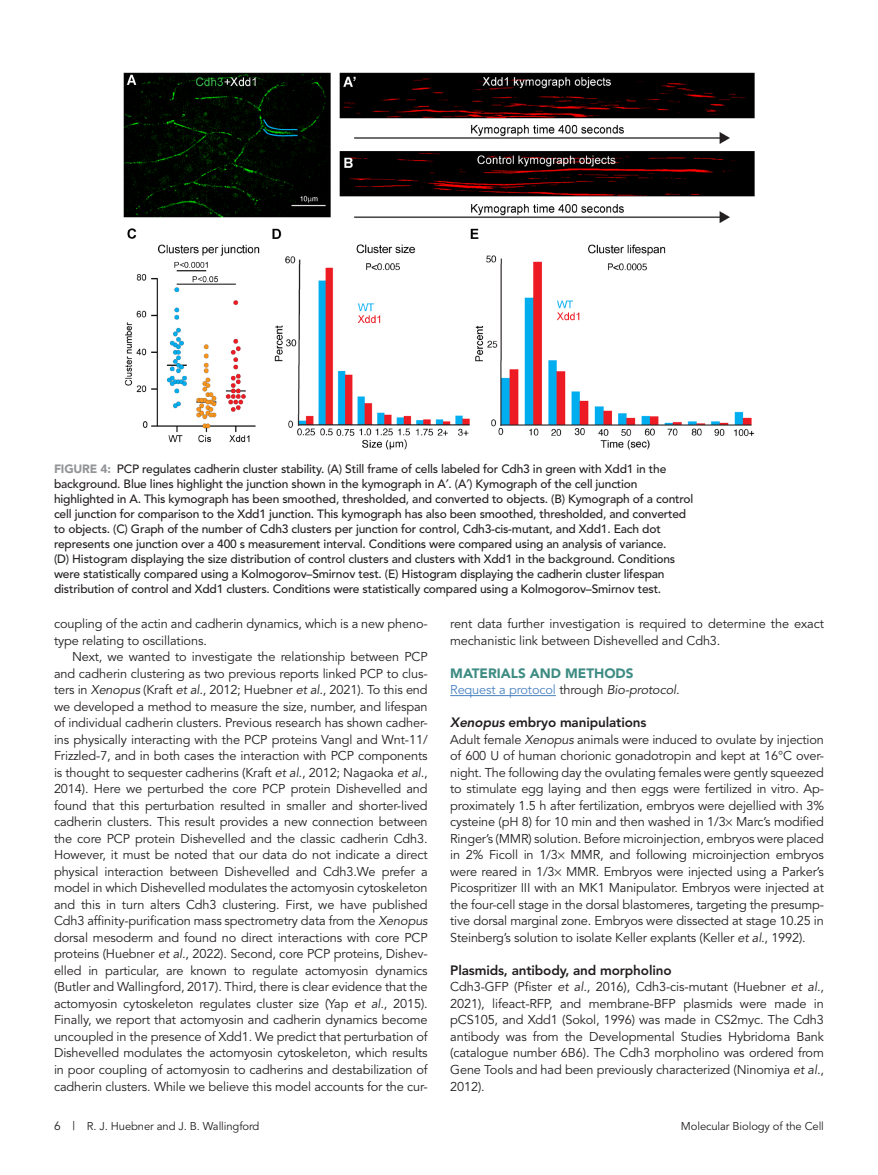
<style>
.page{position:relative;width:878px;height:1175px;background:#fff}
.page>*{position:absolute;margin:0;border:0;box-sizing:border-box;transform-origin:0 0}
.t1{font:800 13.5px "Avenir";letter-spacing:-.01em;color:#231f20}
.t2{font:900 13.5px "Avenir";color:#3e8c83}
.Para{font:12.75px/16.5px "Avenir";letter-spacing:-.01em;color:#231f20}
.ParaFL{font:12.75px/16.5px "Avenir";letter-spacing:-.015em;color:#231f20;text-align:justify}
.ParaFL-2{font:12.75px "Avenir";letter-spacing:-.01em;color:#4b83c2}
.FigCaption_35_5p{font:500 12px/15px "Avenir";letter-spacing:-.015em;color:#231f20}
.t3{font:11.25px "Avenir";letter-spacing:-.01em;color:#231f20}
.s1{font-weight:900;color:#939598}
.s2{font-style:italic}
.s3{color:#231f20}
.s4{font-style:italic;color:#231f20}
.s5{font-size:12px}
</style>
<div class="page">
<hr style="left:450px;top:695px;width:106px;height:1px;background:#4b83c2">
<img style="left:124px;top:72px;width:630px;height:377px">
<p class="FigCaption_35_5p" style="left:54px;top:461px;width:641px"><span class="s1">FIGURE 4:</span> PCP regulates cadherin cluster stability. (A) Still frame of cells labeled for Cdh3 in green with Xdd1 in the background. Blue lines highlight the junction shown in the kymograph in A . (A ) Kymograph of the cell junction highlighted in A. This kymograph has been smoothed, thresholded, and converted to objects. (B) Kymograph of a control cell junction for comparison to the Xdd1 junction. This kymograph has also been smoothed, thresholded, and converted to objects. (C) Graph of the number of Cdh3 clusters per junction for control, Cdh3-cis-mutant, and Xdd1. Each dot represents one junction over a 400 s measurement interval. Conditions were compared using an analysis of variance.<br>(D) Histogram displaying the size distribution of control clusters and clusters with Xdd1 in the background. Conditions were statistically compared using a Kolmogorov–Smirnov test. (E) Histogram displaying the cadherin cluster lifespan distribution of control and Xdd1 clusters. Conditions were statistically compared using a Kolmogorov–Smirnov test.</p>
<p class="Para" style="left:54px;top:616px;width:375px">coupling of the actin and cadherin dynamics, which is a new pheno&shy;type relating to oscillations.</p>
<p class="Para" style="left:54px;top:649px;width:375px;text-align:justify;text-indent:18px">Next, we wanted to investigate the relationship between PCP and cadherin clustering as two previous reports linked PCP to clus&shy;ters in <span class="s2">Xenopus</span> (Kraft <span class="s2">et al.</span>, 2012; Huebner <span class="s2">et al.</span>, 2021). To this end we developed a method to measure the size, number, and lifespan of individual cadherin clusters. Previous research has shown cadher&shy;ins physically interacting with the PCP proteins Vangl and Wnt-11/ Frizzled-7, and in both cases the interaction with PCP components is thought to sequester cadherins (Kraft <span class="s2">et al.</span>, 2012; Nagaoka <span class="s2">et al.</span>, 2014). Here we perturbed the core PCP protein Dishevelled and found that this perturbation resulted in smaller and shorter-lived cadherin clusters. This result provides a new connection between the core PCP protein Dishevelled and the classic cadherin Cdh3.<br>However, it must be noted that our data do not indicate a direct physical interaction between Dishevelled and Cdh3.We prefer a model in which Dishevelled modulates the actomyosin cytoskeleton and this in turn alters Cdh3 clustering. First, we have published Cdh3 affinity-purification mass spectrometry data from the <span class="s2">Xenopus </span>dorsal mesoderm and found no direct interactions with core PCP proteins (Huebner <span class="s2">et al.</span>, 2022). Second, core PCP proteins, Dishev&shy;elled in particular, are known to regulate actomyosin dynamics (Butler and Wallingford, 2017). Third, there is clear evidence that the actomyosin cytoskeleton regulates cluster size (Yap <span class="s2">et al.</span>, 2015).<br>Finally, we report that actomyosin and cadherin dynamics become uncoupled in the presence of Xdd1. We predict that perturbation of Dishevelled modulates the actomyosin cytoskeleton, which results in poor coupling of actomyosin to cadherins and destabilization of cadherin clusters. While we believe this model accounts for the cur-</p>
<p class="Para" style="left:450px;top:616px;width:375px">rent data further investigation is required to determine the exact mechanistic link between Dishevelled and Cdh3.</p>
<h1 class="t2" style="left:450px;top:665px;width:185px">MATERIALS AND METHODS</h1>
<p class="ParaFL-2" style="left:450px;top:682px;width:231px">Request a protocol <span class="s3">through</span> <span class="s4">Bio-protocol</span><span class="s3">.</span></p>
<h2 class="t1" style="left:450px;top:714px;width:198px"><span class="s2">Xenopus</span> embryo manipulations</h2>
<p class="ParaFL" style="left:450px;top:731px;width:375px">Adult female <span class="s2">Xenopus</span> animals were induced to ovulate by injection of 600 U of human chorionic gonadotropin and kept at 16°C over&shy;night. The following day the ovulating females were gently squeezed to stimulate egg laying and then eggs were fertilized in vitro. Ap&shy;proximately 1.5 h after fertilization, embryos were dejellied with 3% cysteine (pH 8) for 10 min and then washed in 1/3 Marc’s modified Ringer’s (MMR) solution. Before microinjection, embryos were placed in 2% Ficoll in 1/3 MMR, and following microinjection embryos were reared in 1/3 MMR. Embryos were injected using a Parker’s Picospritizer III with an MK1 Manipulator. Embryos were injected at the four-cell stage in the dorsal blastomeres, targeting the presump&shy;tive dorsal marginal zone. Embryos were dissected at stage 10.25 in Steinberg’s solution to isolate Keller explants (Keller <span class="s2">et al.</span>, 1992).</p>
<h2 class="t1" style="left:450px;top:962px;width:223px">Plasmids, antibody, and morpholino</h2>
<p class="ParaFL" style="left:450px;top:979px;width:375px">Cdh3-GFP (Pfister <span class="s2">et al.</span>, 2016), Cdh3-cis-mutant (Huebner <span class="s2">et al.</span>, 2021), lifeact-RFP, and membrane-BFP plasmids were made in pCS105, and Xdd1 (Sokol, 1996) was made in CS2myc. The Cdh3 antibody was from the Developmental Studies Hybridoma Bank (catalogue number 6B6). The Cdh3 morpholino was ordered from Gene Tools and had been previously characterized (Ninomiya <span class="s2">et al.</span>, 2012).</p>
<p class="t3" style="left:54px;top:1119px;width:207px"><span class="s5">6 |</span> R. J. Huebner and J. B. Wallingford</p>
<p class="t3" style="left:681px;top:1119px;width:144px">Molecular Biology of the Cell</p>
</div>
